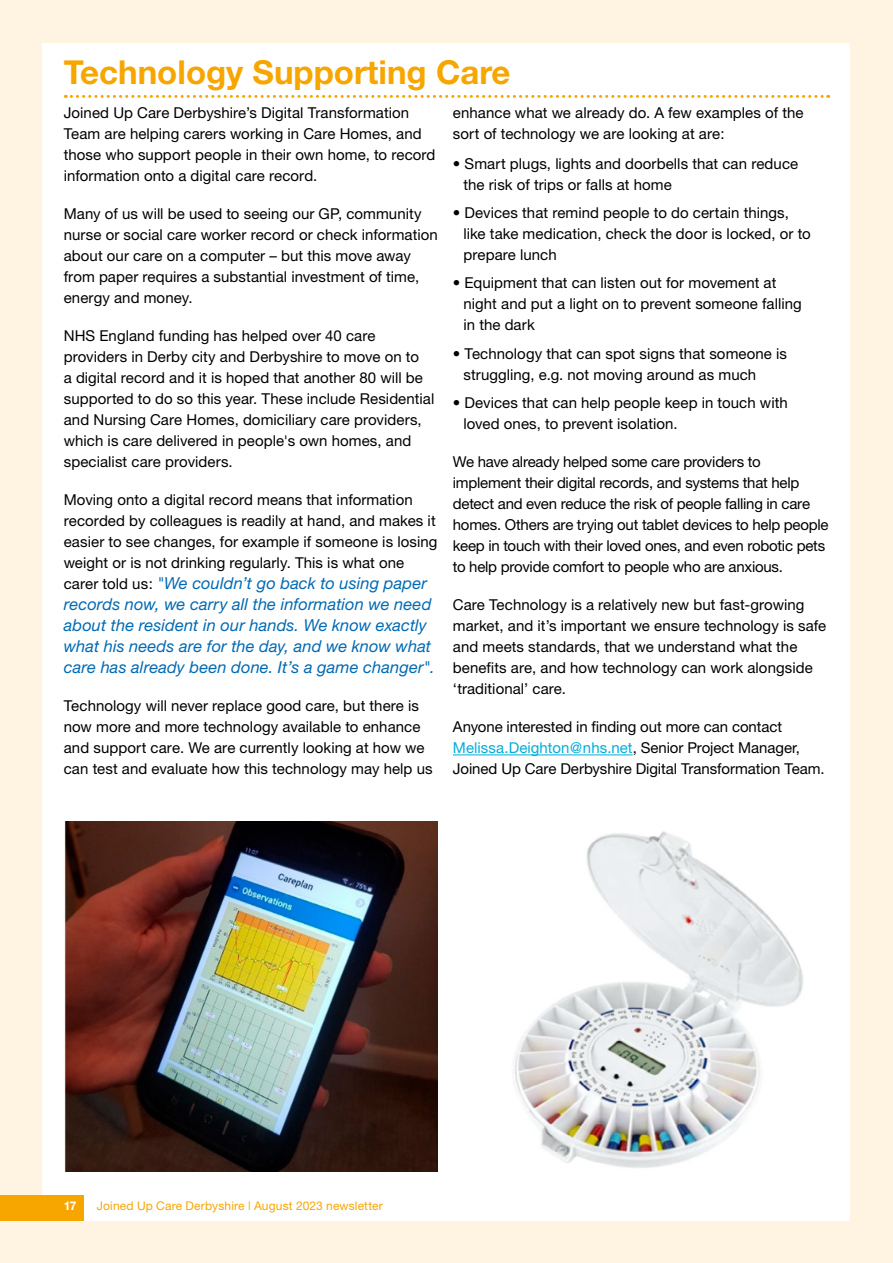
<style>
.page{position:relative;width:893px;height:1263px;background:#fff3e2}
.page>*{position:absolute;margin:0;border:0;box-sizing:border-box;transform-origin:0 0}
.H2_underline{font:700 33px "Helvetica Neue";color:#f7a600}
.t1{font:italic 16.5px/21px "Helvetica Neue";letter-spacing:.005em;color:#006ab4}
.t2{font:15px/21px "Helvetica Neue";letter-spacing:.005em;color:#000}
.t3{font:15px/21px "Helvetica Neue";letter-spacing:-.015em;color:#000}
.t4{font:12px "Helvetica Neue";letter-spacing:.01em;color:#f7a600}
.t5{font:700 12px "Helvetica Neue";color:#fff}
.s1{font-style:normal;font-size:15px;color:#000}
.s2{color:#00aeda}
</style>
<div class="page">
<div style="left:43px;top:43px;width:807px;height:1177px;background:#fff"></div>
<div style="left:0;top:1194px;width:83px;height:26px;background:#f7a600"></div>
<svg style="left:65px;top:95px;width:764px;height:3px"></svg>
<hr style="left:453px;top:754px;width:180px;height:1px;background:#00aeda">
<img style="left:64px;top:822px;width:374px;height:349px">
<img style="left:515px;top:831px;width:289px;height:337px">
<h2 class="H2_underline" style="left:64px;top:52px;width:448px">Technology Supporting Care</h2>
<p class="t2" style="left:64px;top:102px;width:373px">Joined Up Care Derbyshire’s Digital Transformation Team are helping carers working in Care Homes, and those who support people in their own home, to record information onto a digital care record.</p>
<p class="t2" style="left:64px;top:203px;width:376px">Many of us will be used to seeing our GP, community nurse or social care worker record or check information about our care on a computer – but this move away from paper requires a substantial investment of time, energy and money.</p>
<p class="t2" style="left:64px;top:325px;width:372px">NHS England funding has helped over 40 care providers in Derby city and Derbyshire to move on to<br>a digital record and it is hoped that another 80 will be supported to do so this year. These include Residential and Nursing Care Homes, domiciliary care providers, which is care delivered in people's own homes, and specialist care providers.</p>
<p class="t2" style="left:64px;top:489px;width:375px">Moving onto a digital record means that information recorded by colleagues is readily at hand, and makes it easier to see changes, for example if someone is losing weight or is not drinking regularly. This is what one</p>
<p class="t1" style="left:64px;top:572px;width:372px"><span class="s1">carer told us:</span> "We couldn’t go back to using paper records now, we carry all the information we need about the resident in our hands. We know exactly what his needs are for the day, and we know what care has already been done. It’s a game changer".</p>
<p class="t2" style="left:64px;top:695px;width:370px">Technology will never replace good care, but there is now more and more technology available to enhance and support care. We are currently looking at how we can test and evaluate how this technology may help us</p>
<p class="t2" style="left:453px;top:102px;width:352px">enhance what we already do. A few examples of the sort of technology we are looking at are:</p>
<p class="t2" style="left:463px;top:152px;width:336px;text-indent:-11px">• Smart plugs, lights and doorbells that can reduce the risk of trips or falls at home</p>
<p class="t2" style="left:463px;top:202px;width:349px;text-indent:-11px">• Devices that remind people to do certain things, like take medication, check the door is locked, or to prepare lunch</p>
<p class="t2" style="left:463px;top:272px;width:340px;text-indent:-11px">• Equipment that can listen out for movement at night and put a light on to prevent someone falling in the dark</p>
<p class="t2" style="left:463px;top:343px;width:325px;text-indent:-11px">• Technology that can spot signs that someone is struggling, e.g. not moving around as much</p>
<p class="t2" style="left:463px;top:392px;width:326px;text-indent:-11px">• Devices that can help people keep in touch with loved ones, to prevent isolation.</p>
<p class="t3" style="left:453px;top:451px;width:377px">We have already helped some care providers to implement their digital records, and systems that help detect and even reduce the risk of people falling in care homes. Others are trying out tablet devices to help people keep in touch with their loved ones, and even robotic pets to help provide comfort to people who are anxious.</p>
<p class="t2" style="left:453px;top:594px;width:375px">Care Technology is a relatively new but fast-growing market, and it’s important we ensure technology is safe and meets standards, that we understand what the benefits are, and how technology can work alongside ‘traditional’ care.</p>
<p class="t2" style="left:453px;top:716px;width:373px">Anyone interested in finding out more can contact<br><span class="s2">Melissa.Deighton@nhs.net</span>, Senior Project Manager,<br>Joined Up Care Derbyshire Digital Transformation Team.</p>
<p class="t5" style="left:64px;top:1198px;width:14px">17</p>
<p class="t4" style="left:97px;top:1199px;width:287px">Joined Up Care Derbyshire | August 2023 newsletter</p>
</div>
